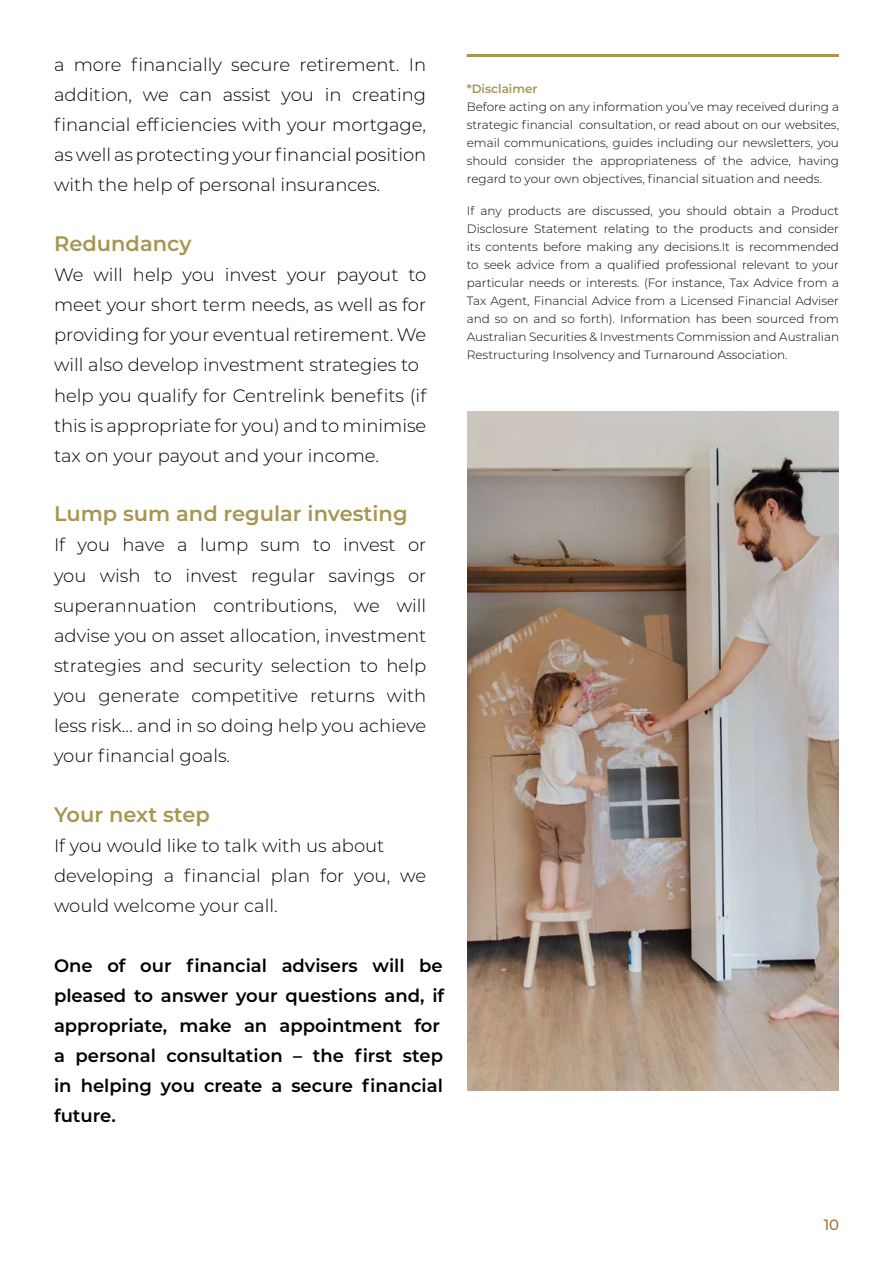
<style>
.page{position:relative;width:893px;height:1263px;background:#fff}
.page>*{position:absolute;margin:0;border:0;box-sizing:border-box;transform-origin:0 0}
.t1{font:600 21px "Montserrat";color:#a79652}
.t2{font:300 18px/30px "Montserrat";color:#000;text-align:justify}
.t3{font:600 18px/30px "Montserrat";color:#000}
.t4{font:500 15px "Montserrat";color:#a47436}
.t5{font:300 12px/18px "Montserrat";color:#000;text-align:justify}
.t6{font:600 12px "Montserrat";color:#a79652}
</style>
<div class="page">
<hr style="left:467px;top:54px;width:372px;height:3px;background:#a79652">
<img style="left:467px;top:411px;width:371px;height:679px">
<p class="t2" style="left:54px;top:49px;width:374px">a more financially secure retirement. In addition, we can assist you in creating financial efficiencies with your mortgage, as well as protectingyourfinancial position with the help of personal insurances.</p>
<p class="t1" style="left:54px;top:229px;width:139px">Redundancy</p>
<p class="t2" style="left:54px;top:259px;width:374px;text-align:left">We will help you invest your payout to meet your short term needs, as well as for providing for your eventual retirement. We will also develop investment strategies to help you qualify for Centrelink benefits (if this is appropriate for you) and to minimise tax on your payout and your income.</p>
<p class="t1" style="left:54px;top:499px;width:355px">Lump sum and regular investing</p>
<p class="t2" style="left:54px;top:529px;width:374px">If you have a lump sum to invest or you wish to invest regular savings or superannuation contributions, we will advise you on asset allocation, investment strategies and security selection to help you generate competitive returns with less risk… and in so doing help you achieve your financial goals.</p>
<p class="t1" style="left:54px;top:799px;width:157px">Your next step</p>
<p class="t2" style="left:54px;top:829px;width:374px;text-align:left">If you would like to talk with us about developing a financial plan for you, we would welcome your call.</p>
<p class="t3" style="left:54px;top:949px;width:392px">One of our financial advisers will be pleased to answer your questions and, if appropriate, make an appointment for a personal consultation – the first step in helping you create a secure financial future.</p>
<p class="t6" style="left:467px;top:81px;width:72px">*Disclaimer</p>
<p class="t5" style="left:467px;top:98px;width:374px">Before acting on any information you’ve may received during a strategic financial consultation, or read about on our websites, email communications, guides including our newsletters, you should consider the appropriateness of the advice, having regard to your own objectives, financial situation and needs.</p>
<p class="t5" style="left:467px;top:201px;width:374px">If any products are discussed, you should obtain a Product Disclosure Statement relating to the products and consider its contents before making any decisions.It is recommended to seek advice from a qualified professional relevant to your particular needs or interests. (For instance, Tax Advice from a Tax Agent, Financial Advice from a Licensed Financial Adviser and so on and so forth). Information has been sourced from Australian Securities &amp; Investments Commission and Australian Restructuring Insolvency and Turnaround Association.</p>
<p class="t4" style="left:824px;top:1214px;width:17px">10</p>
</div>
